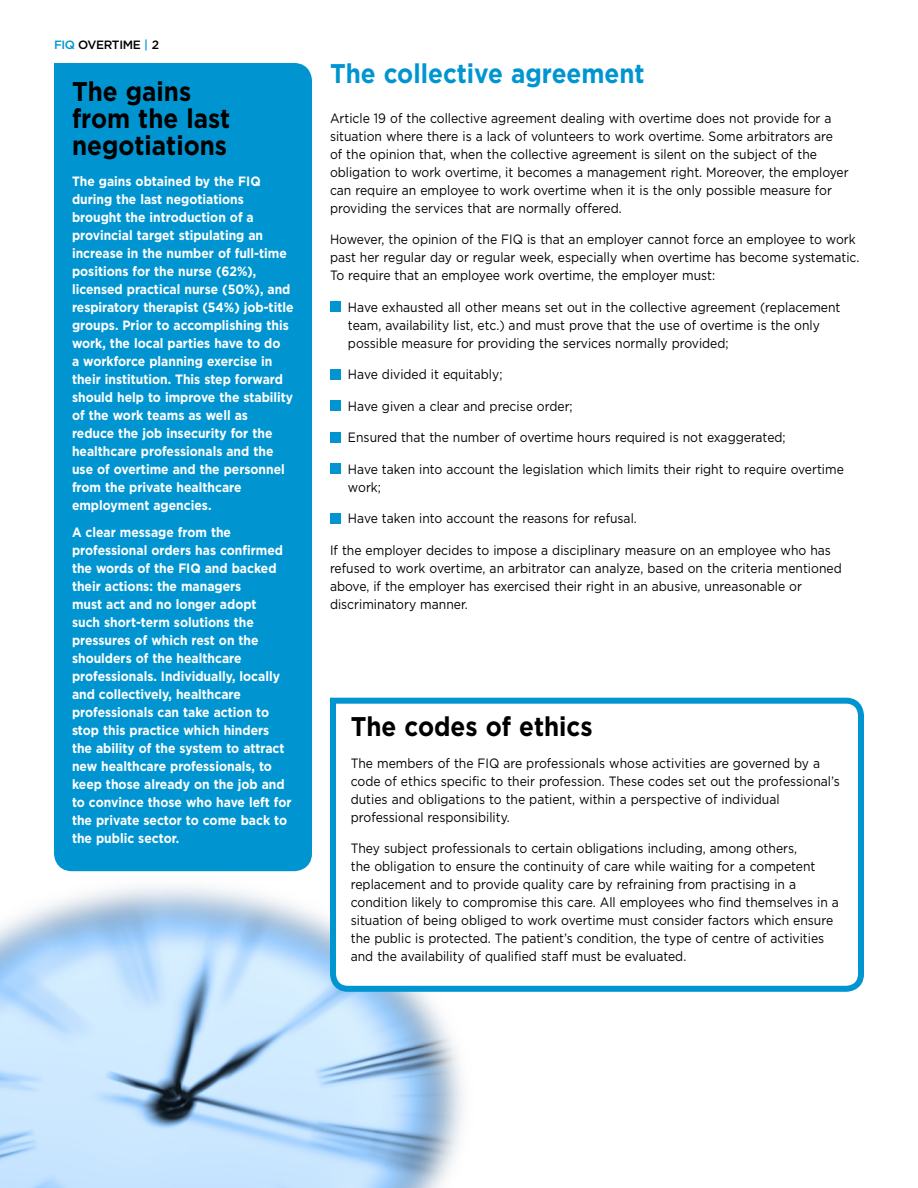
<style>
.page{position:relative;width:918px;height:1188px;background:#fff}
.page>*{position:absolute;margin:0;border:0;box-sizing:border-box;transform-origin:0 0}
.t1{font:700 27px/27px "Gotham";color:#000;scale:.9 1}
.t2{font:700 27px "Gotham";color:#0095d1;scale:.9 1}
.t3{font:13.5px/18px "Gotham";color:#000;scale:.9 1}
.t4{font:700 13.5px/18px "Gotham";color:#fff;scale:.9 1}
.t5{font:500 12px "Gotham";letter-spacing:-.03em;color:#000}
.s1{color:#0095d1}
</style>
<div class="page">
<img style="left:0;top:885px;width:463px;height:303px">
<div style="left:54px;top:63px;width:258px;height:809px;background:#0095d1"></div>
<div style="left:330px;top:302px;width:10px;height:10px;background:#0095d1"></div>
<div style="left:330px;top:369px;width:10px;height:10px;background:#0095d1"></div>
<div style="left:330px;top:401px;width:10px;height:10px;background:#0095d1"></div>
<div style="left:330px;top:432px;width:10px;height:10px;background:#0095d1"></div>
<div style="left:330px;top:464px;width:10px;height:10px;background:#0095d1"></div>
<div style="left:330px;top:513px;width:10px;height:10px;background:#0095d1"></div>
<svg style="left:327px;top:697px;width:537px;height:298px"></svg>
<p class="t5" style="left:54px;top:38px;width:107px"><span class="s1">FIQ</span> OVERTI ME <span class="s1">|</span> 2</p>
<h1 class="t1" style="left:72px;top:77px;width:177px">The gains from the last negotiations</h1>
<p class="t4" style="left:72px;top:172px;width:248px">The gains obtained by the FIQ during the last negotiations brought the introduction of a provincial target stipulating an increase in the number of full-time positions for the nurse (62%), licensed practical nurse (50%), and respiratory therapist (54%) job-title groups. Prior to accomplishing this work, the local parties have to do<br>a workforce planning exercise in their institution. This step forward should help to improve the stability of the work teams as well as reduce the job insecurity for the healthcare professionals and the use of overtime and the personnel from the private healthcare employment agencies.</p>
<p class="t4" style="left:72px;top:523px;width:245px">A clear message from the professional orders has confirmed the words of the FIQ and backed their actions: the managers<br>must act and no longer adopt<br>such short-term solutions the pressures of which rest on the shoulders of the healthcare professionals. Individually, locally and collectively, healthcare professionals can take action to stop this practice which hinders the ability of the system to attract new healthcare professionals, to keep those already on the job and to convince those who have left for the private sector to come back to the public sector.</p>
<h1 class="t2" style="left:330px;top:58px;width:351px">The collective agreement</h1>
<p class="t3" style="left:330px;top:109px;width:578px">Article 19 of the collective agreement dealing with overtime does not provide for a situation where there is a lack of volunteers to work overtime. Some arbitrators are of the opinion that, when the collective agreement is silent on the subject of the obligation to work overtime, it becomes a management right. Moreover, the employer can require an employee to work overtime when it is the only possible measure for providing the services that are normally offered.</p>
<p class="t3" style="left:330px;top:230px;width:590px">However, the opinion of the FIQ is that an employer cannot force an employee to work past her regular day or regular week, especially when overtime has become systematic.<br>To require that an employee work overtime, the employer must:</p>
<p class="t3" style="left:348px;top:298px;width:549px">Have exhausted all other means set out in the collective agreement (replacement team, availability list, etc.) and must prove that the use of overtime is the only possible measure for providing the services normally provided;</p>
<p class="t3" style="left:348px;top:365px;width:173px">Have divided it equitably;</p>
<p class="t3" style="left:348px;top:397px;width:251px">Have given a clear and precise order;</p>
<p class="t3" style="left:348px;top:428px;width:488px">Ensured that the number of overtime hours required is not exaggerated;</p>
<p class="t3" style="left:348px;top:460px;width:553px">Have taken into account the legislation which limits their right to require overtime work;</p>
<p class="t3" style="left:348px;top:509px;width:322px">Have taken into account the reasons for refusal.</p>
<p class="t3" style="left:330px;top:541px;width:570px">If the employer decides to impose a disciplinary measure on an employee who has refused to work overtime, an arbitrator can analyze, based on the criteria mentioned above, if the employer has exercised their right in an abusive, unreasonable or discriminatory manner.</p>
<h1 class="t1" style="left:351px;top:713px;width:270px">The codes of ethics</h1>
<p class="t3" style="left:351px;top:754px;width:545px">The members of the FIQ are professionals whose activities are governed by a code of ethics specific to their profession. These codes set out the professional’s duties and obligations to the patient, within a perspective of individual professional responsibility.</p>
<p class="t3" style="left:351px;top:839px;width:544px">They subject professionals to certain obligations including, among others,<br>the obligation to ensure the continuity of care while waiting for a competent replacement and to provide quality care by refraining from practising in a condition likely to compromise this care. All employees who find themselves in a situation of being obliged to work overtime must consider factors which ensure the public is protected. The patient’s condition, the type of centre of activities and the availability of qualified staff must be evaluated.</p>
</div>
